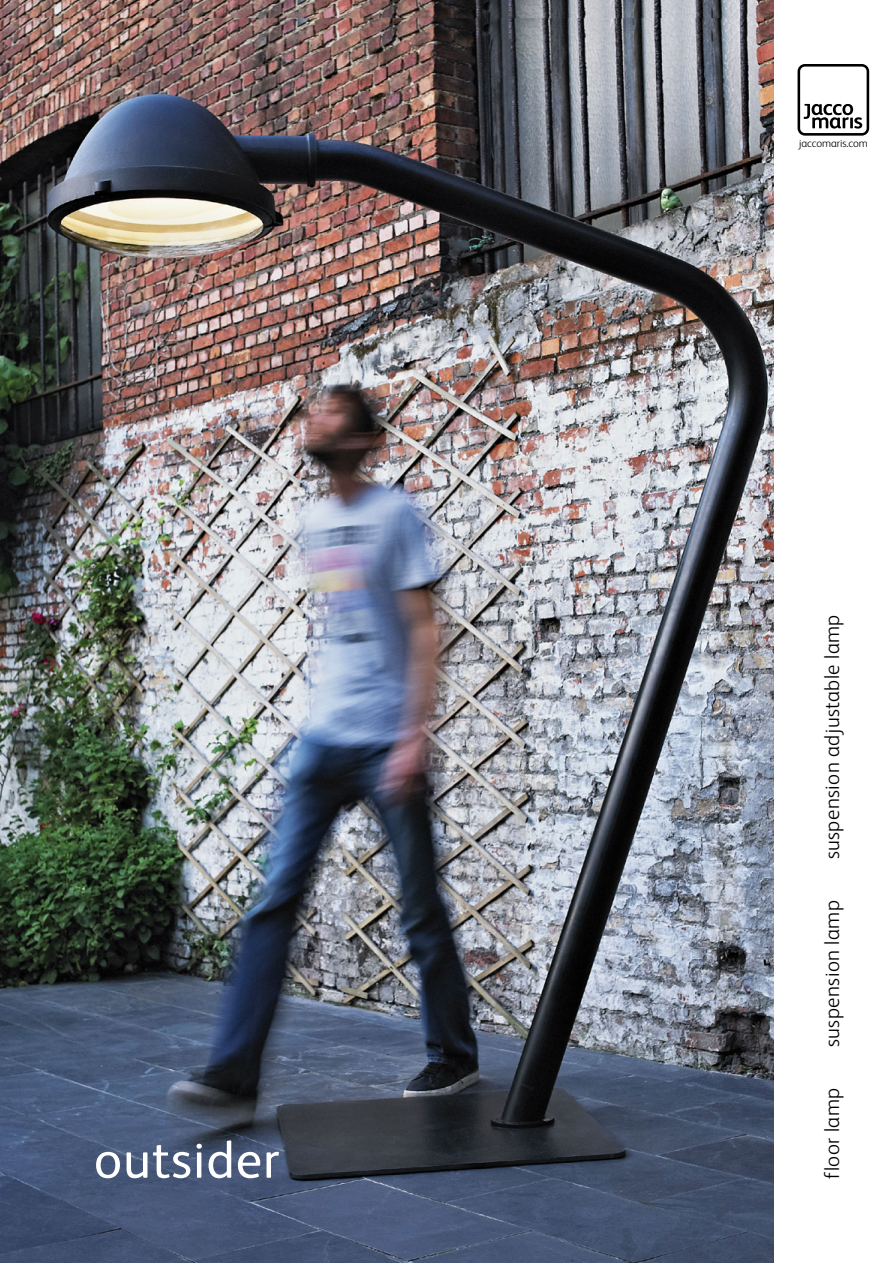
<style>
.page{position:relative;width:893px;height:1263px;background:#fff}
.page>*{position:absolute;margin:0;border:0;box-sizing:border-box;transform-origin:0 0}
.t1{font:52.5px "FS Albert";letter-spacing:.02em;color:#fff}
.t2{font:300 21px "FS Albert";letter-spacing:.02em;color:#000}
.t3{font:300 11.1px "FS Albert";letter-spacing:-.005em;color:#000}
</style>
<div class="page">
<img style="left:0;top:0;width:774px;height:1263px">
<svg style="left:797px;top:64px;width:72px;height:72px"></svg>
<h1 class="t1" style="left:94px;top:1130px;width:187px">outsider</h1>
<p class="t3" style="left:799px;top:137px;width:71px">jaccomaris.com</p>
<p class="t2" style="left:820px;top:859px;width:246px;rotate:-90deg">suspension adjustable lamp</p>
<p class="t2" style="left:820px;top:1047px;width:148px;rotate:-90deg">suspension lamp</p>
<p class="t2" style="left:820px;top:1179px;width:92px;rotate:-90deg">floor lamp</p>
</div>
